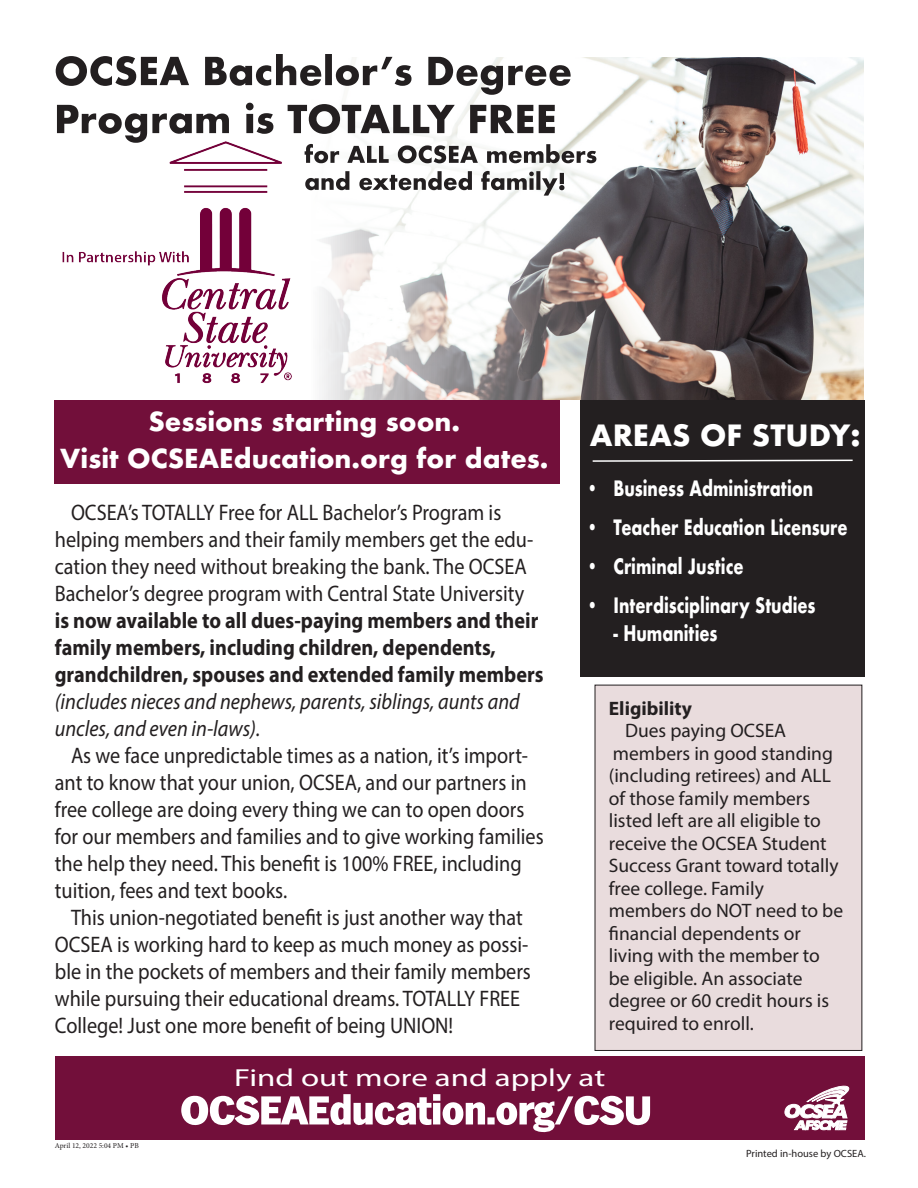
<style>
.page{position:relative;width:918px;height:1188px;background:#fff}
.page>*{position:absolute;margin:0;border:0;box-sizing:border-box;transform-origin:0 0}
.t1{font:700 28.5px "Futura";color:#fff}
.t2{font:700 25.5px "Futura";color:#fff}
.t3{font:24.75px "Myriad Pro";color:#fff;scale:1.33 1}
.t4{font:22.5px/27px "Myriad Pro";color:#231f20;scale:.9 1}
.t5{font:700 21px "Futura";color:#fff;scale:.75 1}
.t6{font:700 20.7px "Futura";color:#fff;scale:.76 1}
.t7{font:19.5px/22.5px "Myriad Pro";color:#231f20}
.t8{font:700 19.5px "Myriad Pro";color:#231f20}
.t9{font:10.5px "Myriad Pro";color:#231f20}
.t10{font:7.5px "Minion Pro";color:#231f20}
.s1{font-weight:700}
.s2{font-style:italic}
.s3{font-size:30px}
</style>
<div class="page">
<img style="left:319px;top:57px;width:545px;height:343px">
<div style="left:580px;top:400px;width:285px;height:276px;background:#231f20"></div>
<img style="left:62px;top:163px;width:230px;height:221px">
<div style="left:54px;top:400px;width:505px;height:84px;background:#720f3a"></div>
<div style="left:55px;top:1056px;width:810px;height:84px;background:#720f3a"></div>
<svg style="left:181px;top:1094px;width:469px;height:39px"></svg>
<svg style="left:784px;top:1085px;width:66px;height:45px"></svg>
<div style="left:595px;top:685px;width:267px;height:365px;background:#e9dcdd"></div>
<svg style="left:592px;top:459px;width:261px;height:3px"></svg>
<svg style="left:56px;top:54px;width:515px;height:41px"></svg>
<svg style="left:305px;top:171px;width:259px;height:25px"></svg>
<svg style="left:57px;top:103px;width:539px;height:60px"></svg>
<p class="t2" style="left:148px;top:403px;width:313px">Sessions starting soon.</p>
<p class="t2" style="left:60px;top:440px;width:490px">Visit OCSEAEducation.org for dates.</p>
<p class="t4" style="left:55px;top:498px;width:545px;text-indent:16px">OCSEA’s TOTALLY Free for ALL Bachelor’s Program is helping members and their family members get the edu&shy;cation they need without breaking the bank. The OCSEA Bachelor’s degree program with Central State University <span class="s1">is now available to all dues-paying members and their family members, including children, dependents, grandchildren, spouses and extended family members </span><span class="s2">(includes nieces and nephews, parents, siblings, aunts and uncles, and even in-laws).</span></p>
<p class="t4" style="left:55px;top:741px;width:545px;text-indent:16px">As we face unpredictable times as a nation, it’s import&shy;ant to know that your union, OCSEA, and our partners in free college are doing every thing we can to open doors for our members and families and to give working families the help they need. This benefit is 100% FREE, including tuition, fees and text books.</p>
<p class="t4" style="left:55px;top:903px;width:531px;text-indent:16px">This union-negotiated benefit is just another way that OCSEA is working hard to keep as much money as possi&shy;ble in the pockets of members and their family members while pursuing their educational dreams. TOTALLY FREE College! Just one more benefit of being UNION!</p>
<p class="t1" style="left:590px;top:415px;width:272px">AREAS OF STUDY<span class="s3">:</span></p>
<p class="t6" style="left:587px;top:473px;width:300px">• Business Administration</p>
<p class="t6" style="left:587px;top:512px;width:345px">• Teacher Education Licensure</p>
<p class="t6" style="left:587px;top:551px;width:208px">• Criminal Justice</p>
<p class="t6" style="left:587px;top:590px;width:303px">• Interdisciplinary Studies</p>
<p class="t5" style="left:614px;top:618px;width:140px">- Humanities</p>
<p class="t8" style="left:609px;top:695px;width:85px">Eligibility</p>
<p class="t7" style="left:609px;top:719px;width:236px;text-indent:16px">Dues paying OCSEA members in good standing (including retirees) and ALL of those family members listed left are all eligible to receive the OCSEA Student<br>Success Grant toward totally free college. Family members do NOT need to be financial dependents or living with the member to be eligible. An associate degree or 60 credit hours is required to enroll.</p>
<p class="t10" style="left:55px;top:1141px;width:85px">April 12, 2022 5:04 PM • PB</p>
<p class="t3" style="left:234px;top:1062px;width:280px">Find out more and apply at</p>
<p class="t9" style="left:746px;top:1147px;width:121px">Printed in-house by OCSEA.</p>
</div>
